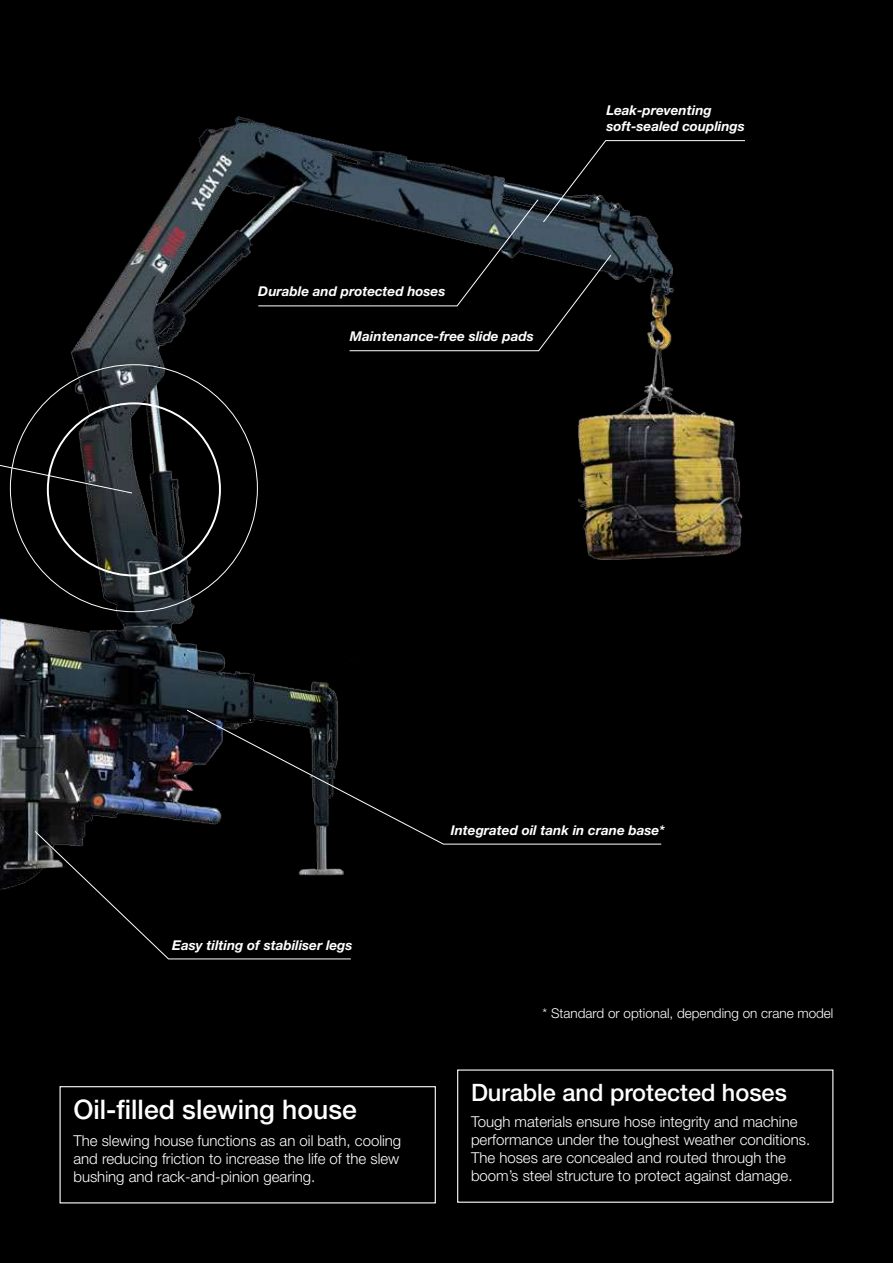
<style>
.page{position:relative;width:893px;height:1263px;background:#000}
.page>*{position:absolute;margin:0;border:0;box-sizing:border-box;transform-origin:0 0}
.t1{font:500 27px "Helvetica Neue LT Pro";color:#fff}
.t2{font:500 24px "Helvetica Neue LT Pro";color:#fff}
.t3{font:300 15px/18px "Helvetica Neue LT Pro";color:#fff}
.t4{font:italic 700 13.5px/16.2px "Helvetica Neue LT Pro";color:#fff}
.t5{font:300 13.5px "Helvetica Neue LT Pro";color:#fff}
</style>
<div class="page">
<img style="left:0;top:117px;width:743px;height:773px">
<div style="left:60px;top:1086px;width:376px;height:117px;border:1px solid #fff"></div>
<svg style="left:186px;top:709px;width:476px;height:136px"></svg>
<svg style="left:34px;top:830px;width:317px;height:129px"></svg>
<svg style="left:0;top:459px;width:133px;height:35px"></svg>
<svg style="left:258px;top:140px;width:487px;height:211px"></svg>
<p class="t4" style="left:258px;top:283px;width:189px">Durable and protected hoses</p>
<p class="t4" style="left:350px;top:328px;width:185px">Maintenance-free slide pads</p>
<p class="t4" style="left:606px;top:102px;width:140px">Leak-preventing soft-sealed couplings</p>
<p class="t4" style="left:172px;top:937px;width:182px">Easy tilting of stabiliser legs</p>
<h1 class="t1" style="left:73px;top:1093px;width:285px">Oil-filled slewing house</h1>
<p class="t3" style="left:73px;top:1131px;width:329px">The slewing house functions as an oil bath, cooling and reducing friction to increase the life of the slew bushing and rack-and-pinion gearing.</p>
<p class="t4" style="left:451px;top:822px;width:215px">Integrated oil tank in crane base*</p>
<p class="t5" style="left:543px;top:1004px;width:292px">* Standard or optional, depending on crane model</p>
<h2 class="t2" style="left:471px;top:1077px;width:317px">Durable and protected hoses</h2>
<p class="t3" style="left:471px;top:1112px;width:341px">Tough materials ensure hose integrity and machine performance under the toughest weather conditions.<br>The hoses are concealed and routed through the boom’s steel structure to protect against damage.</p>
</div>
